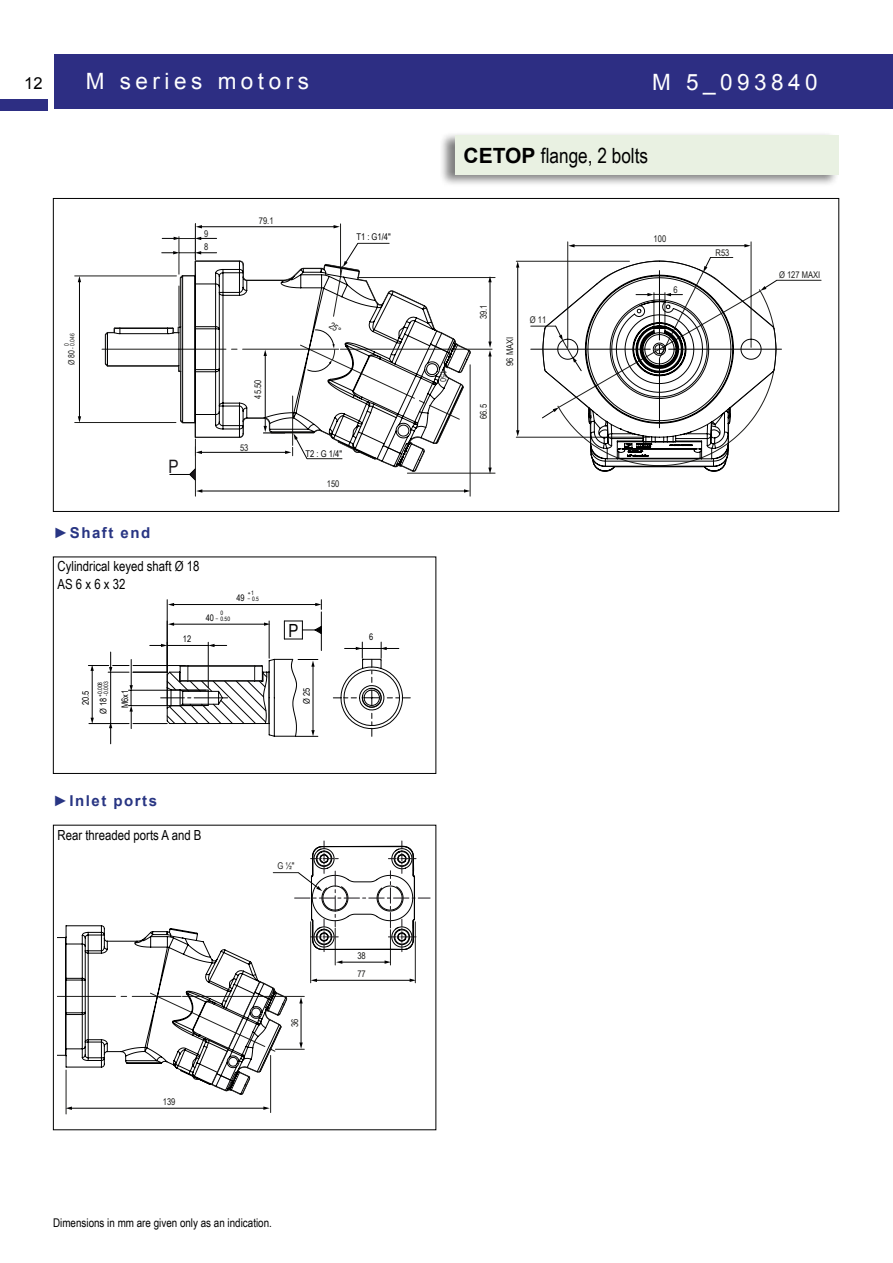
<style>
.page{position:relative;width:893px;height:1263px;background:#fff}
.page>*{position:absolute;margin:0;border:0;box-sizing:border-box;transform-origin:0 0}
.t1{font:22.5px "Arial";letter-spacing:.2em;color:#fff}
.t2{font:21px "Arial Narrow";color:#000}
.t3{font:18.45px "Arial Narrow";color:#1a171b}
.t4{font:18.15px "Arial Narrow";color:#000}
.t5{font:16.5px "Arial";color:#000}
.t6{font:700 15px "Arial";letter-spacing:.1em;color:#283583}
.t7{font:13.95px/17.7px "Arial Narrow";color:#000}
.t8{font:12px "Arial Narrow";color:#000}
.t9{font:9.3px "Arial Narrow";color:#1d1d1b}
.t10{font:9.3px "Arial Narrow";color:#000}
.t11{font:9px/17.5px "Arial Narrow";color:#000}
.t12{font:8.55px "Arial Narrow";color:#1d1d1b}
.t13{font:6.15px "Arial Narrow";color:#1d1d1b}
.t14{font:6px/5.8px "Arial Narrow";color:#000}
.s1{color:#1e181a}
.s2{font-size:6px;color:#1e181a}
.s3{font-family:"Arial";font-weight:700}
</style>
<div class="page">
<div style="left:0;top:99px;width:47px;height:12px;background:#2d2e83"></div>
<div style="left:54px;top:54px;width:839px;height:54px;background:#2d2e83"></div>
<hr style="left:167px;top:600px;width:1px;height:72px;background:#000">
<hr style="left:321px;top:612px;width:1px;height:38px;background:#000">
<hr style="left:208px;top:642px;width:1px;height:45px;background:#000">
<hr style="left:269px;top:621px;width:1px;height:37px;background:#000">
<hr style="left:129px;top:705px;width:77px;height:1px;background:#000">
<hr style="left:129px;top:690px;width:77px;height:1px;background:#000">
<hr style="left:133px;top:723px;width:34px;height:1px;background:#000">
<hr style="left:133px;top:665px;width:52px;height:1px;background:#000">
<hr style="left:133px;top:672px;width:34px;height:1px;background:#000">
<svg style="left:284px;top:621px;width:38px;height:19px"></svg>
<hr style="left:173px;top:604px;width:143px;height:1px;background:#000">
<svg style="left:168px;top:603px;width:6px;height:3px"></svg>
<svg style="left:315px;top:600px;width:7px;height:9px"></svg>
<svg style="left:161px;top:658px;width:157px;height:79px"></svg>
<hr style="left:173px;top:624px;width:92px;height:1px;background:#000">
<svg style="left:168px;top:622px;width:6px;height:4px"></svg>
<svg style="left:264px;top:622px;width:6px;height:4px"></svg>
<svg style="left:333px;top:642px;width:77px;height:94px"></svg>
<svg style="left:208px;top:644px;width:19px;height:3px"></svg>
<svg style="left:150px;top:644px;width:17px;height:3px"></svg>
<hr style="left:167px;top:645px;width:42px;height:1px;background:#000">
<svg style="left:88px;top:652px;width:45px;height:92px"></svg>
<div style="left:53px;top:557px;width:383px;height:217px;border:1px solid #000"></div>
<svg style="left:471px;top:241px;width:281px;height:215px"></svg>
<hr style="left:195px;top:447px;width:1px;height:49px;background:#1d1d1b">
<hr style="left:470px;top:365px;width:1px;height:131px;background:#1d1d1b">
<hr style="left:75px;top:276px;width:101px;height:1px;background:#1d1d1b">
<hr style="left:75px;top:422px;width:101px;height:1px;background:#1d1d1b">
<hr style="left:340px;top:224px;width:1px;height:51px;background:#1d1d1b">
<hr style="left:195px;top:224px;width:1px;height:35px;background:#1d1d1b">
<hr style="left:340px;top:349px;width:152px;height:1px;background:#1d1d1b">
<hr style="left:516px;top:437px;width:134px;height:1px;background:#1d1d1b">
<hr style="left:516px;top:261px;width:113px;height:1px;background:#1d1d1b">
<svg style="left:170px;top:472px;width:25px;height:9px"></svg>
<hr style="left:407px;top:473px;width:88px;height:1px;background:#1d1d1b">
<hr style="left:357px;top:277px;width:138px;height:1px;background:#1d1d1b">
<hr style="left:201px;top:491px;width:264px;height:1px;background:#000">
<svg style="left:196px;top:489px;width:6px;height:4px"></svg>
<svg style="left:464px;top:489px;width:6px;height:4px"></svg>
<hr style="left:79px;top:281px;width:1px;height:136px;background:#000">
<svg style="left:78px;top:416px;width:3px;height:6px"></svg>
<svg style="left:78px;top:276px;width:3px;height:6px"></svg>
<hr style="left:490px;top:355px;width:1px;height:114px;background:#000">
<svg style="left:488px;top:468px;width:4px;height:6px"></svg>
<hr style="left:490px;top:281px;width:1px;height:62px;background:#000">
<svg style="left:488px;top:342px;width:4px;height:14px"></svg>
<svg style="left:488px;top:276px;width:4px;height:6px"></svg>
<hr style="left:201px;top:226px;width:134px;height:1px;background:#000">
<svg style="left:196px;top:225px;width:6px;height:3px"></svg>
<svg style="left:334px;top:225px;width:6px;height:3px"></svg>
<hr style="left:517px;top:266px;width:1px;height:165px;background:#000">
<svg style="left:516px;top:430px;width:3px;height:6px"></svg>
<svg style="left:516px;top:261px;width:3px;height:7px"></svg>
<hr style="left:573px;top:245px;width:173px;height:1px;background:#000">
<svg style="left:568px;top:244px;width:6px;height:3px"></svg>
<svg style="left:744px;top:244px;width:7px;height:3px"></svg>
<hr style="left:777px;top:280px;width:44px;height:1px;background:#1d1d1b">
<svg style="left:531px;top:257px;width:250px;height:199px"></svg>
<svg style="left:542px;top:260px;width:235px;height:212px"></svg>
<svg style="left:191px;top:345px;width:280px;height:127px"></svg>
<hr style="left:66px;top:1070px;width:1px;height:44px;background:#1d1d1b">
<hr style="left:270px;top:1055px;width:1px;height:57px;background:#1d1d1b">
<hr style="left:71px;top:1108px;width:194px;height:1px;background:#000">
<svg style="left:263px;top:1106px;width:7px;height:4px"></svg>
<svg style="left:66px;top:1106px;width:6px;height:4px"></svg>
<svg style="left:57px;top:841px;width:373px;height:254px"></svg>
<div style="left:439px;top:131px;width:400px;height:56px;background:#000;opacity:.5"></div>
<div style="left:455px;top:136px;width:384px;height:39px;background:#e9f1e2"></div>
<svg style="left:102px;top:237px;width:358px;height:222px"></svg>
<h3 class="t5" style="left:24px;top:72px;width:20px">12</h3>
<h1 class="t1" style="left:86px;top:67px;width:225px">M series motors</h1>
<h1 class="t1" style="left:652px;top:67px;width:167px">M 5_093840</h1>
<p class="t9" style="left:204px;top:227px;width:6px">9</p>
<p class="t9" style="left:204px;top:240px;width:6px">8</p>
<p class="t9" style="left:259px;top:214px;width:16px">79.1</p>
<p class="t13" style="left:62px;top:346px;width:4px;rotate:-90deg">0</p>
<p class="t13" style="left:68px;top:349px;width:17px;rotate:-90deg">- 0.046</p>
<p class="t12" style="left:65px;top:365px;width:17px;rotate:-90deg">Ø 80</p>
<h3 class="t3" style="left:168px;top:453px;width:12px">P</h3>
<h3 class="t6" style="left:54px;top:523px;width:98px">►Shaft end</h3>
<h3 class="t7" style="left:58px;top:557px;width:143px">Cylindrical keyed shaft Ø 18<br>AS 6 x 6 x 32</h3>
<p class="t9" style="left:251px;top:399px;width:20px;rotate:-90deg">45.50</p>
<p class="t9" style="left:240px;top:440px;width:10px">53</p>
<p class="t11" style="left:236px;top:589px;width:10px">49</p>
<p class="t14" style="left:247px;top:590px;width:13px">+1<br><span class="s1">−</span> 0.5</p>
<p class="t11" style="left:206px;top:609px;width:14px">40 <span class="s2">−</span></p>
<p class="t14" style="left:220px;top:610px;width:11px">0<br>0.50</p>
<h2 class="t2" style="left:463px;top:140px;width:186px"><span class="s3">CETOP</span> flange, 2 bolts</h2>
<p class="t10" style="left:356px;top:230px;width:36px">T1 : G1/4"</p>
<p class="t9" style="left:654px;top:232px;width:14px">100</p>
<p class="t10" style="left:306px;top:447px;width:38px">T2 : G 1/4"</p>
<p class="t9" style="left:327px;top:477px;width:14px">150</p>
<p class="t12" style="left:450px;top:370px;width:13px;rotate:90deg">150</p>
<p class="t9" style="left:477px;top:319px;width:16px;rotate:-90deg">39.1</p>
<p class="t9" style="left:477px;top:419px;width:16px;rotate:-90deg">66.5</p>
<p class="t9" style="left:503px;top:366px;width:31px;rotate:-90deg">96 MAXI</p>
<p class="t9" style="left:530px;top:312px;width:18px">Ø 11</p>
<p class="t9" style="left:673px;top:282px;width:6px">6</p>
<p class="t9" style="left:716px;top:246px;width:15px">R53</p>
<p class="t9" style="left:779px;top:267px;width:43px">Ø 127 MAXI</p>
<p class="t11" style="left:183px;top:630px;width:10px">12</p>
<h3 class="t4" style="left:288px;top:618px;width:11px">P</h3>
<p class="t11" style="left:369px;top:628px;width:6px">6</p>
<p class="t14" style="left:97px;top:697px;width:17px;rotate:-90deg">+0.008 -0.003</p>
<p class="t11" style="left:298px;top:704px;width:18px;rotate:-90deg">Ø 25</p>
<p class="t11" style="left:77px;top:714px;width:25px;text-indent:9px;rotate:-90deg">20.5<br>Ø 18</p>
<p class="t11" style="left:116px;top:708px;width:20px;rotate:-90deg">M6x1</p>
<h3 class="t6" style="left:53px;top:791px;width:105px">►Inlet ports</h3>
<h3 class="t7" style="left:58px;top:826px;width:145px">Rear threaded ports A and B</h3>
<p class="t9" style="left:163px;top:1095px;width:14px">139</p>
<p class="t9" style="left:277px;top:859px;width:19px">G ½"</p>
<p class="t9" style="left:288px;top:1027px;width:10px;rotate:-90deg">36</p>
<p class="t8" style="left:53px;top:1213px;width:219px">Dimensions in mm are given only as an indication.</p>
<p class="t9" style="left:357px;top:949px;width:10px">38</p>
<p class="t9" style="left:357px;top:966px;width:10px">77</p>
</div>
